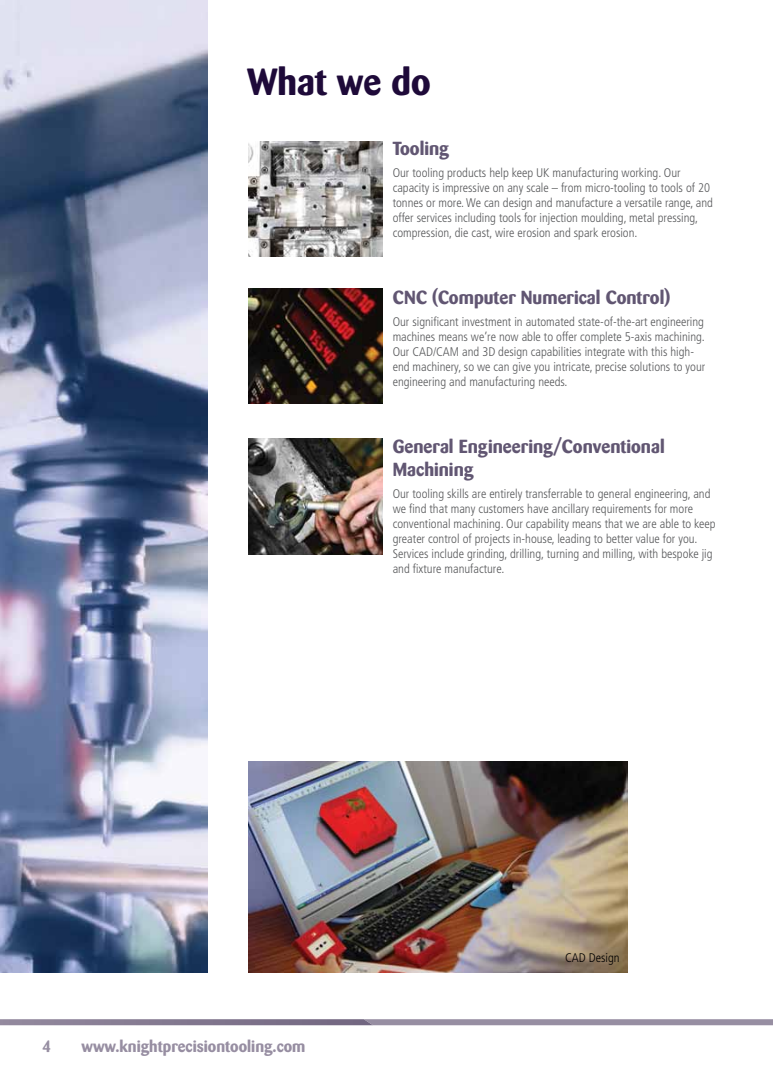
<style>
.page{position:relative;width:773px;height:1088px;background:#fff}
.page>*{position:absolute;margin:0;border:0;box-sizing:border-box;transform-origin:0 0}
.t1{font:700 37.5px "Barmeno";color:#1e0a39}
.t2{font:700 18.75px/22.5px "Barmeno";color:#615672}
.t3{font:700 16.25px "Barmeno";color:#978ea2}
.t4{font:300 condensed 12.5px/15px "Frutiger";color:#58595b}
.t5{font:300 condensed 12.5px "Frutiger";color:#000}
</style>
<div class="page">
<svg style="left:0;top:1019px;width:772px;height:6px;background:#91879c"></svg>
<img style="left:0;top:0;width:207px;height:972px">
<img style="left:248px;top:439px;width:134px;height:115px">
<img style="left:248px;top:288px;width:134px;height:116px">
<img style="left:248px;top:142px;width:134px;height:115px">
<img style="left:248px;top:761px;width:379px;height:211px">
<h1 class="t1" style="left:247px;top:60px;width:185px">What we do</h1>
<h2 class="t2" style="left:392px;top:137px;width:58px">Tooling</h2>
<p class="t4" style="left:392px;top:166px;width:322px">Our tooling products help keep UK manufacturing working. Our capacity is impressive on any scale – from micro-tooling to tools of 20 tonnes or more. We can design and manufacture a versatile range, and offer services including tools for injection moulding, metal pressing, compression, die cast, wire erosion and spark erosion.</p>
<h2 class="t2" style="left:392px;top:286px;width:279px">CNC (Computer Numerical Control)</h2>
<p class="t4" style="left:392px;top:314px;width:314px">Our significant investment in automated state-of-the-art engineering machines means we’re now able to offer complete 5-axis machining.<br>Our CAD/CAM and 3D design capabilities integrate with this high&shy;end machinery, so we can give you intricate, precise solutions to your engineering and manufacturing needs.</p>
<h2 class="t2" style="left:392px;top:435px;width:273px">General Engineering/Conventional<br>Machining</h2>
<p class="t4" style="left:392px;top:486px;width:324px">Our tooling skills are entirely transferrable to general engineering, and we find that many customers have ancillary requirements for more conventional machining. Our capability means that we are able to keep greater control of projects in-house, leading to better value for you.<br>Services include grinding, drilling, turning and milling, with bespoke jig and fixture manufacture.</p>
<h3 class="t3" style="left:43px;top:1036px;width:10px">4</h3>
<h3 class="t3" style="left:81px;top:1037px;width:225px">www.knightprecisiontooling.com</h3>
<p class="t5" style="left:565px;top:950px;width:56px">CAD Design</p>
</div>
